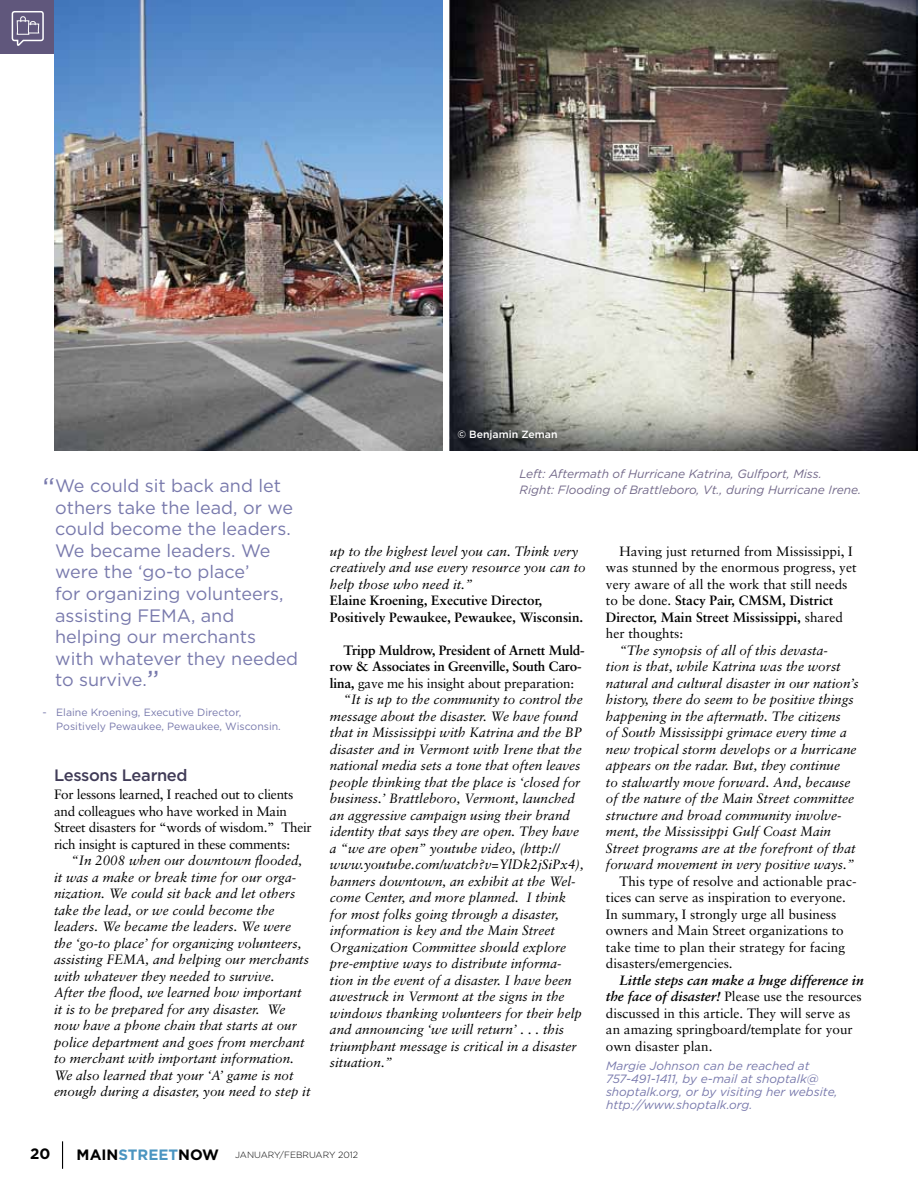
<style>
.page{position:relative;width:918px;height:1188px;background:#fff}
.page>*{position:absolute;margin:0;border:0;box-sizing:border-box;transform-origin:0 0}
.t1{font:18px/21.6px "Gotham";color:#7879ac}
.t2{font:500 16.5px "Gotham";letter-spacing:-.02em;color:#403b57}
.t3{font:700 15px "Gotham";color:#000}
.t4{font:italic 13.5px/16.5px "Sabon";color:#000}
.t5{font:13.5px/16.5px "Sabon";color:#000}
.t6{font:13.5px/16.5px "Sabon";letter-spacing:-.02em;color:#000}
.t7{font:700 13.5px/16.5px "Sabon";color:#000}
.t8{font:italic 12px/12.9px "Gotham";color:#7879ac}
.t9{font:italic 12px "Gotham";letter-spacing:-.005em;color:#726889}
.t10{font:10.5px/13.5px "Gotham";color:#7879ac}
.t11{font:500 10.5px "Gotham";color:#fff}
.t12{font:300 9px "Gotham";color:#000}
.s1{font-size:28.5px}
.s2{font-size:28.8px}
.s3{font-weight:700}
.s4{font-weight:700;font-style:italic}
.s5{font-weight:700;font-size:15px}
.s6{font-weight:700;font-size:15px;color:#4b95c1}
</style>
<div class="page">
<svg style="left:62px;top:1141px;width:1px;height:28px"></svg>
<div style="left:0;top:0;width:54px;height:54px;background:#60577c"></div>
<svg style="left:11px;top:11px;width:33px;height:35px"></svg>
<img style="left:54px;top:0;width:389px;height:450px">
<img style="left:449px;top:0;width:469px;height:450px">
<p class="t11" style="left:457px;top:428px;width:102px">© Benjamin Zeman</p>
<p class="t9" style="left:519px;top:467px;width:304px">Left: Aftermath of Hurricane Katrina, Gulfport, Miss.</p>
<h1 class="t1" style="left:43px;top:475px;width:240px"><span class="s1">“</span>We could sit back and let</h1>
<p class="t9" style="left:519px;top:483px;width:343px">Right: Flooding of Brattleboro, Vt., during Hurricane Irene.</p>
<h1 class="t1" style="left:55px;top:496px;width:245px">others take the lead, or we could become the leaders.<br>We became leaders. We were the ‘go-to place’<br>for organizing volunteers, assisting FEMA, and helping our merchants with whatever they needed to survive.<span class="s2">”</span></h1>
<p class="t10" style="left:56px;top:706px;width:226px;text-indent:-14px">- Elaine Kroening, Executive Director,<br>Positively Pewaukee, Pewaukee, Wisconsin.</p>
<p class="t5" style="left:606px;top:543px;width:252px;text-indent:14px">Having just returned from Mississippi, I was stunned by the enormous progress, yet very aware of all the work that still needs to be done. <span class="s3">Stacy Pair, CMSM, District Director, Main Street Mississippi,</span> shared her thoughts:</p>
<p class="t4" style="left:606px;top:642px;width:254px;text-indent:14px">“The synopsis of all of this devasta-<br>tion is that, while Katrina was the worst natural and cultural disaster in our nation’s history, there do seem to be positive things happening in the aftermath. The citizens<br>of South Mississippi grimace every time a new tropical storm develops or a hurricane appears on the radar. But, they continue<br>to stalwartly move forward. And, because of the nature of the Main Street committee structure and broad community involve&shy;ment, the Mississippi Gulf Coast Main Street programs are at the forefront of that forward movement in very positive ways.”</p>
<p class="t5" style="left:606px;top:873px;width:252px;text-indent:14px">This type of resolve and actionable prac&shy;tices can serve as inspiration to everyone.<br>In summary, I strongly urge all business owners and Main Street organizations to take time to plan their strategy for facing disasters/emergencies.</p>
<p class="t5" style="left:606px;top:972px;width:259px;text-indent:14px"><span class="s4">Little steps can make a huge difference in the face of disaster!</span> Please use the resources discussed in this article. They will serve as an amazing springboard/template for your own disaster plan.</p>
<p class="t8" style="left:606px;top:1060px;width:233px">Margie Johnson can be reached at 757-491-1411, by e-mail at shoptalk@ shoptalk.org, or by visiting her website, http://www.shoptalk.org.</p>
<p class="t4" style="left:330px;top:543px;width:257px">up to the highest level you can. Think very creatively and use every resource you can to help those who need it.”</p>
<p class="t7" style="left:330px;top:592px;width:255px">Elaine Kroening, Executive Director,<br>Positively Pewaukee, Pewaukee, Wisconsin.</p>
<p class="t7" style="left:343px;top:642px;width:243px">Tripp Muldrow, President of Arnett Muld-</p>
<p class="t7" style="left:330px;top:658px;width:253px">row &amp; Associates in Greenville, South Caro-</p>
<p class="t5" style="left:330px;top:675px;width:246px"><span class="s3">lina,</span> gave me his insight about preparation:</p>
<p class="t4" style="left:343px;top:691px;width:241px">“It is up to the community to control the</p>
<p class="t4" style="left:330px;top:708px;width:250px">message about the disaster. We have found</p>
<p class="t4" style="left:330px;top:724px;width:254px">that in Mississippi with Katrina and the BP</p>
<p class="t4" style="left:330px;top:741px;width:253px">disaster and in Vermont with Irene that the</p>
<p class="t4" style="left:330px;top:757px;width:252px">national media sets a tone that often leaves</p>
<p class="t4" style="left:330px;top:774px;width:252px">people thinking that the place is ‘closed for</p>
<p class="t4" style="left:330px;top:790px;width:247px">business.’ Brattleboro, Vermont, launched</p>
<p class="t4" style="left:330px;top:807px;width:242px">an aggressive campaign using their brand</p>
<p class="t4" style="left:330px;top:823px;width:251px">identity that says they are open. They have</p>
<p class="t4" style="left:330px;top:840px;width:231px">a “we are open” youtube video, (http://</p>
<p class="t4" style="left:330px;top:856px;width:255px">www.youtube.com/watch?v=YlDk2jSiPx4),</p>
<p class="t4" style="left:330px;top:873px;width:247px">banners downtown, an exhibit at the Wel-</p>
<p class="t4" style="left:330px;top:889px;width:238px">come Center, and more planned. I think</p>
<p class="t4" style="left:330px;top:906px;width:230px">for most folks going through a disaster,</p>
<p class="t4" style="left:330px;top:922px;width:227px">information is key and the Main Street</p>
<p class="t4" style="left:330px;top:939px;width:238px">Organization Committee should explore</p>
<p class="t4" style="left:330px;top:955px;width:233px">pre-emptive ways to distribute informa-</p>
<p class="t4" style="left:330px;top:972px;width:243px">tion in the event of a disaster. I have been</p>
<p class="t4" style="left:330px;top:988px;width:236px">awestruck in Vermont at the signs in the</p>
<p class="t4" style="left:330px;top:1005px;width:254px">windows thanking volunteers for their help</p>
<p class="t4" style="left:330px;top:1021px;width:236px">and announcing ‘we will return’ . . . this</p>
<p class="t4" style="left:330px;top:1038px;width:248px">triumphant message is critical in a disaster</p>
<p class="t4" style="left:330px;top:1054px;width:64px">situation.”</p>
<p class="t2" style="left:54px;top:765px;width:135px">Lessons Learned</p>
<p class="t6" style="left:54px;top:786px;width:259px">For lessons learned, I reached out to clients and colleagues who have worked in Main Street disasters for “words of wisdom.” Their rich insight is captured in these comments:</p>
<p class="t4" style="left:54px;top:852px;width:258px;text-indent:17px">“In 2008 when our downtown flooded, it was a make or break time for our orga&shy;nization. We could sit back and let others take the lead, or we could become the leaders. We became the leaders. We were the ‘go-to place’ for organizing volunteers, assisting FEMA, and helping our merchants with whatever they needed to survive.<br>After the flood, we learned how important it is to be prepared for any disaster. We now have a phone chain that starts at our police department and goes from merchant to merchant with important information.<br>We also learned that your ‘A’ game is not enough during a disaster, you need to step it</p>
<p class="t3" style="left:30px;top:1145px;width:22px">20</p>
<p class="t12" style="left:77px;top:1150px;width:283px"><span class="s5">MAIN</span><span class="s6">STREET</span><span class="s5">NOW</span> JANUARY/FEBRUARY 2012</p>
</div>
